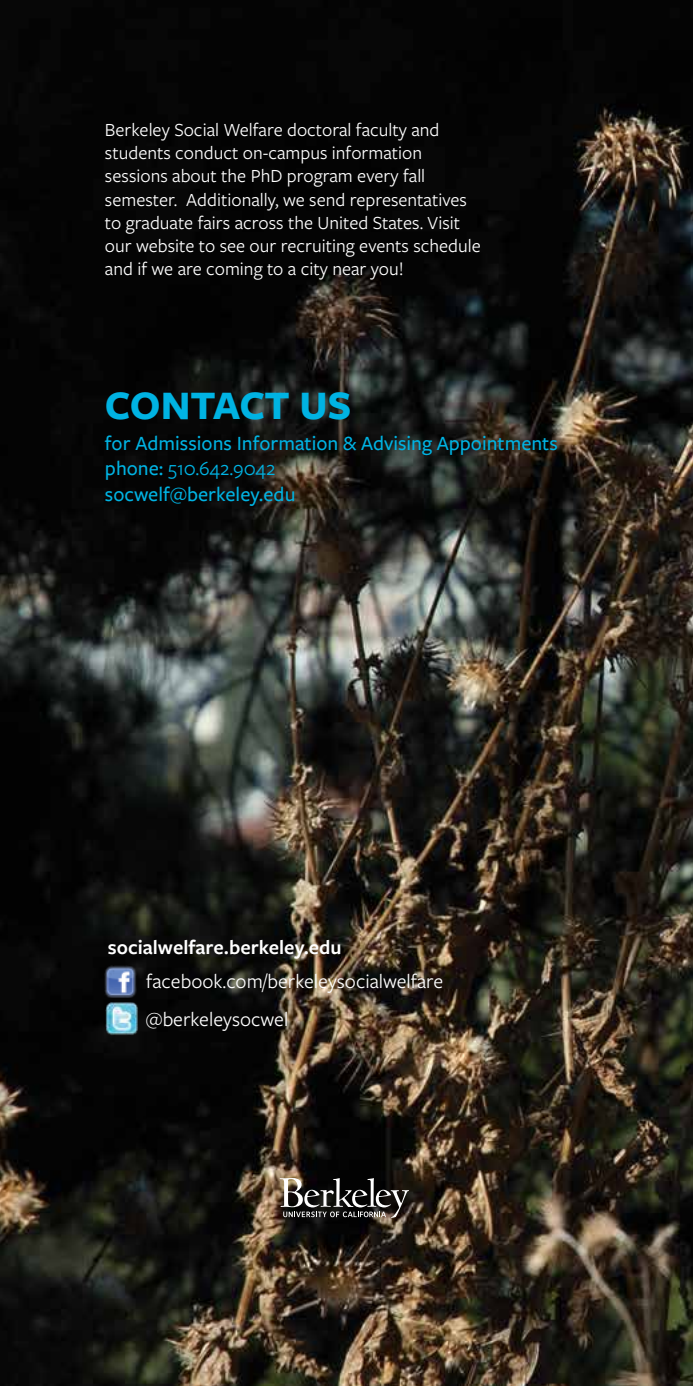
<style>
.page{position:relative;width:693px;height:1386px;background:#fff}
.page>*{position:absolute;margin:0;border:0;box-sizing:border-box;transform-origin:0 0}
.t1{font:700 42px "Freight Sans Pro";letter-spacing:-.01em;color:#00b3e3}
.t2{font:500 21px/25.2px "Freight Sans Pro";color:#00b3e3}
.t3{font:20.82px/37.4px "Freight Sans Pro";color:#fff}
.t4{font:600 20.65px "Freight Sans Pro";color:#fff}
.t5{font:19.25px/23.1px "Freight Sans Pro";color:#fff}
.s1{font-weight:400}
</style>
<div class="page">
<img style="left:0;top:0;width:693px;height:1386px">
<img style="left:105px;top:966px;width:32px;height:32px">
<img style="left:106px;top:1003px;width:32px;height:32px">
<svg style="left:280px;top:1178px;width:129px;height:40px;background:#494744"></svg>
<p class="t5" style="left:105px;top:118px;width:377px">Berkeley Social Welfare doctoral faculty and students conduct on-campus information sessions about the PhD program every fall semester. Additionally, we send representatives to graduate fairs across the United States. Visit our website to see our recruiting events schedule and if we are coming to a city near you!</p>
<h1 class="t1" style="left:105px;top:376px;width:248px">CONTACT US</h1>
<p class="t2" style="left:105px;top:430px;width:454px">for Admissions Information &amp; Advising Appointments phone: <span class="s1">510.642.9042<br></span>socwelf@berkeley.edu</p>
<p class="t4" style="left:108px;top:933px;width:235px">socialwelfare.berkeley.edu</p>
<p class="t3" style="left:145px;top:962px;width:299px">facebook.com/berkeleysocialwelfare @berkeleysocwel</p>
</div>
